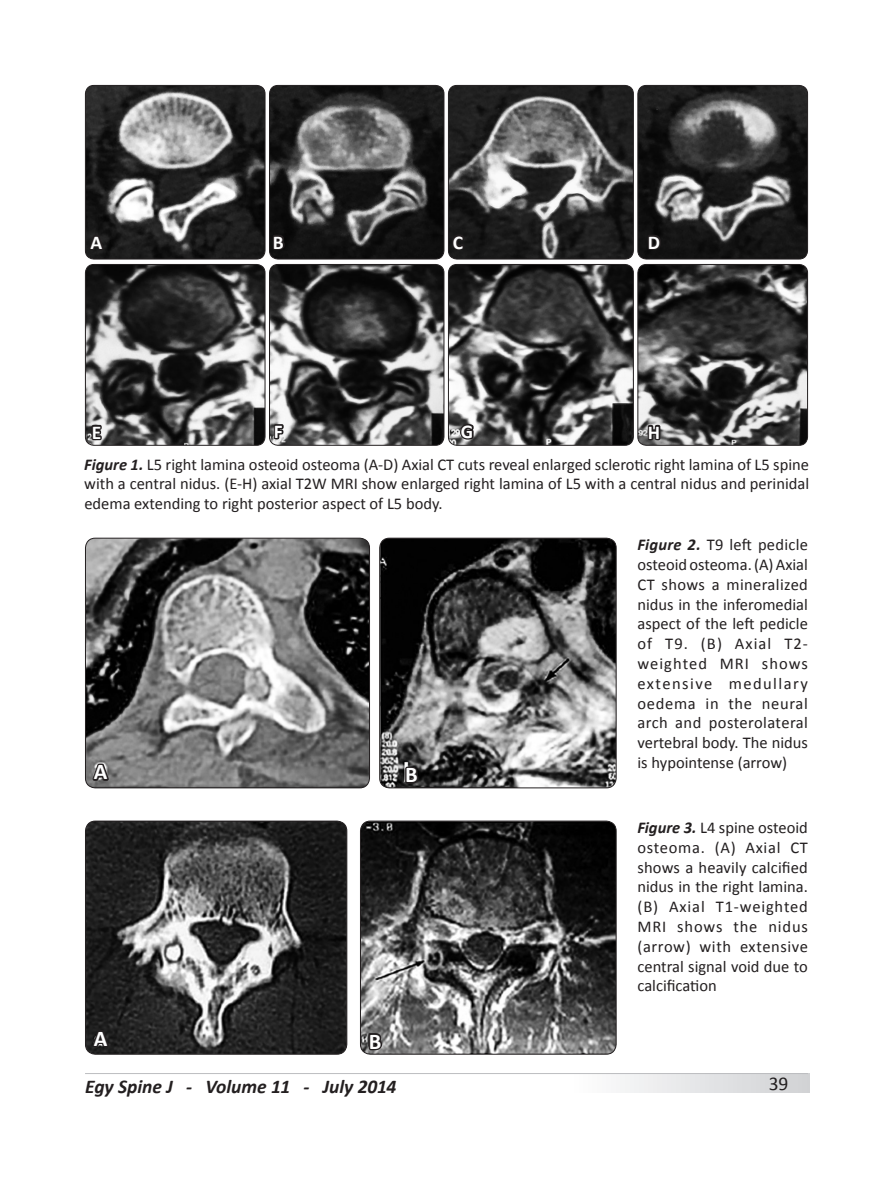
<style>
.page{position:relative;width:893px;height:1178px;background:#fff}
.page>*{position:absolute;margin:0;border:0;box-sizing:border-box;transform-origin:0 0}
.t1{font:700 22.5px "Calibri";color:#fff}
.t2{font:italic 700 19.5px "Calibri";letter-spacing:-.005em;color:#231f20}
.t3{font:700 19.5px "Calibri";color:#fff}
.t4{font:19.5px "Calibri";color:#231f20}
.t5{font:16.5px/19.8px "Calibri";color:#231f20;text-align:justify}
.s1{font-weight:700;font-style:italic}
</style>
<div class="page">
<div style="left:572px;top:1074px;width:237px;height:19px;background:linear-gradient(to right,#fefefe,#d0d2d4)"></div>
<hr style="left:85px;top:1073px;width:723px;height:1px;background:#bcbdc0">
<img style="left:85px;top:85px;width:180px;height:174px">
<div style="left:85px;top:85px;width:180px;height:174px;border:1px solid #231f20;border-radius:9px"></div>
<img style="left:269px;top:85px;width:175px;height:174px">
<div style="left:269px;top:85px;width:175px;height:174px;border:1px solid #231f20;border-radius:9px"></div>
<img style="left:448px;top:85px;width:185px;height:174px">
<div style="left:448px;top:85px;width:186px;height:174px;border:1px solid #231f20;border-radius:9px"></div>
<img style="left:638px;top:85px;width:169px;height:174px">
<div style="left:637px;top:85px;width:171px;height:174px;border:1px solid #231f20;border-radius:9px"></div>
<img style="left:85px;top:264px;width:180px;height:181px">
<div style="left:85px;top:264px;width:180px;height:182px;border:1px solid #231f20;border-radius:9px"></div>
<img style="left:269px;top:264px;width:175px;height:181px">
<div style="left:269px;top:264px;width:175px;height:182px;border:1px solid #231f20;border-radius:9px"></div>
<img style="left:448px;top:264px;width:185px;height:181px">
<div style="left:448px;top:264px;width:186px;height:182px;border:1px solid #231f20;border-radius:9px"></div>
<img style="left:638px;top:264px;width:169px;height:181px">
<div style="left:637px;top:264px;width:171px;height:182px;border:1px solid #231f20;border-radius:9px"></div>
<img style="left:85px;top:538px;width:284px;height:250px">
<div style="left:85px;top:538px;width:285px;height:250px;border:1px solid #231f20;border-radius:10px"></div>
<img style="left:380px;top:538px;width:236px;height:250px">
<div style="left:379px;top:538px;width:238px;height:250px;border:1px solid #231f20;border-radius:10px"></div>
<img style="left:85px;top:821px;width:262px;height:233px">
<div style="left:85px;top:821px;width:262px;height:233px;border:1px solid #231f20;border-radius:10px"></div>
<img style="left:360px;top:821px;width:256px;height:233px">
<div style="left:360px;top:821px;width:257px;height:233px;border:1px solid #231f20;border-radius:10px"></div>
<svg style="left:645px;top:232px;width:18px;height:21px"></svg>
<svg style="left:458px;top:422px;width:18px;height:20px"></svg>
<svg style="left:646px;top:423px;width:16px;height:19px"></svg>
<svg style="left:87px;top:219px;width:18px;height:33px"></svg>
<svg style="left:90px;top:748px;width:21px;height:35px"></svg>
<svg style="left:90px;top:1014px;width:21px;height:35px"></svg>
<svg style="left:271px;top:423px;width:15px;height:19px"></svg>
<svg style="left:450px;top:232px;width:16px;height:20px"></svg>
<svg style="left:89px;top:423px;width:15px;height:20px"></svg>
<svg style="left:269px;top:232px;width:18px;height:21px"></svg>
<svg style="left:402px;top:764px;width:19px;height:22px"></svg>
<svg style="left:366px;top:1031px;width:18px;height:22px"></svg>
<p class="t3" style="left:91px;top:230px;width:13px">A</p>
<p class="t3" style="left:92px;top:420px;width:11px">E</p>
<p class="t3" style="left:273px;top:230px;width:12px">B</p>
<p class="t3" style="left:274px;top:419px;width:10px">F</p>
<p class="t3" style="left:453px;top:230px;width:12px">C</p>
<p class="t3" style="left:648px;top:230px;width:14px">D</p>
<p class="t3" style="left:461px;top:419px;width:14px">G</p>
<p class="t3" style="left:648px;top:420px;width:14px">H</p>
<p class="t5" style="left:84px;top:454px;width:726px"><span class="s1">Figure 1.</span> L5 right lamina osteoid osteoma (A-D) Axial CT cuts reveal enlarged sclerotic right lamina of L5 spine with a central nidus. (E-H) axial T2W MRI show enlarged right lamina of L5 with a central nidus and perinidal edema extending to right posterior aspect of L5 body.</p>
<p class="t5" style="left:637px;top:535px;width:172px"><span class="s1">Figure 2.</span> T9 left pedicle osteoid osteoma. (A) Axial CT shows a mineralized nidus in the inferomedial aspect of the left pedicle of T9. (B) Axial T2- weighted MRI shows extensive medullary oedema in the neural arch and posterolateral vertebral body. The nidus is hypointense (arrow)</p>
<h1 class="t1" style="left:94px;top:757px;width:15px">A</h1>
<h1 class="t1" style="left:405px;top:760px;width:14px">B</h1>
<h1 class="t1" style="left:94px;top:1024px;width:15px">A</h1>
<h1 class="t1" style="left:369px;top:1027px;width:14px">B</h1>
<p class="t5" style="left:637px;top:818px;width:172px"><span class="s1">Figure 3.</span> L4 spine osteoid osteoma. (A) Axial CT shows a heavily calcified nidus in the right lamina. (B) Axial T1-weighted MRI shows the nidus (arrow) with extensive central signal void due to calcification</p>
<p class="t2" style="left:85px;top:1074px;width:313px">Egy Spine J - Volume 11 - July 2014</p>
<p class="t4" style="left:769px;top:1071px;width:21px">39</p>
</div>
